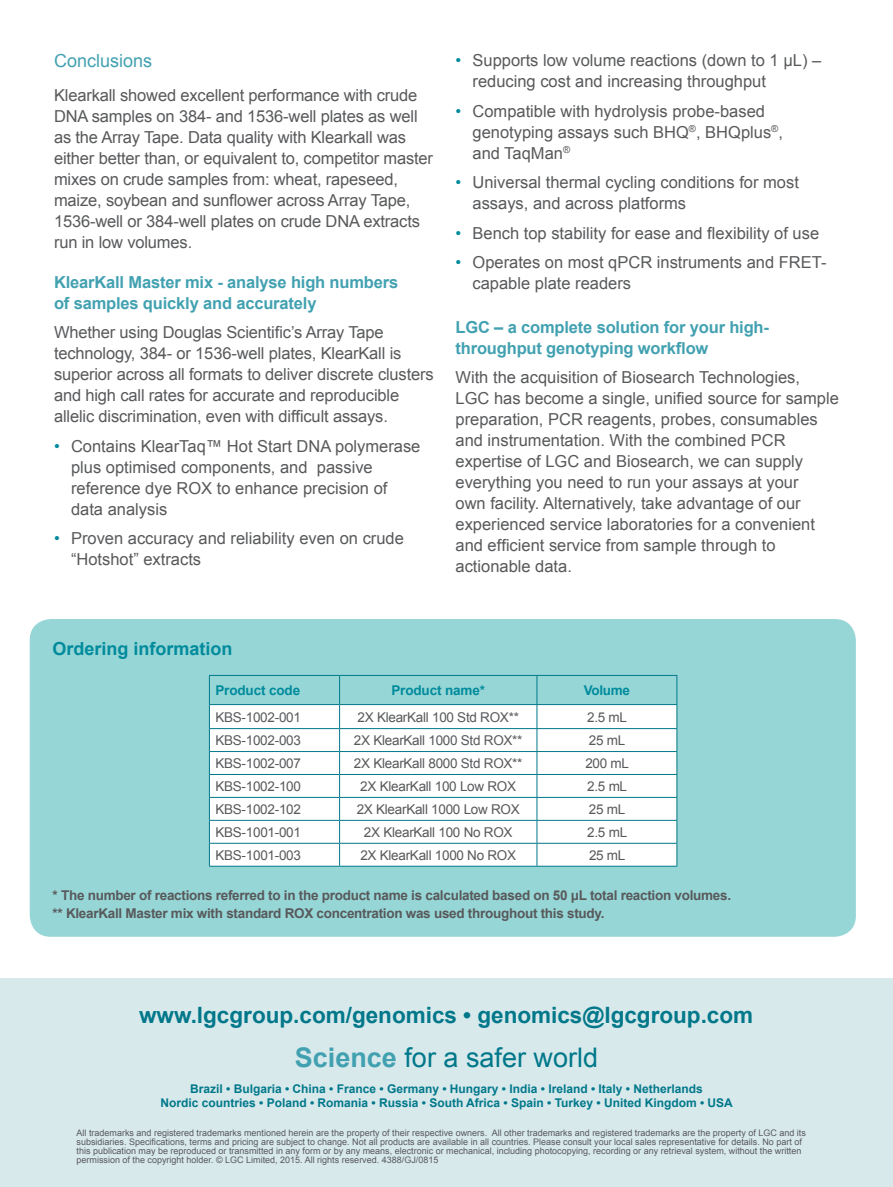
<style>
.page{position:relative;width:893px;height:1187px;background:#fff}
.page>*{position:absolute;margin:0;border:0;box-sizing:border-box;transform-origin:0 0}
.t1{font:27px "Arial";color:#00788a}
.t2{font:700 22.5px "Arial";color:#00788a}
.t3{font:700 18px "Arial";color:#008b9d}
.t4{font:18px "Arial";color:#42a1b1}
.t5{font:16.5px/21px "Arial";color:#58595b}
.t6{font:700 16.5px/21px "Arial";letter-spacing:-.01em;color:#42a1b1}
.t7{font:13.5px "Arial";letter-spacing:-.02em;color:#58595b}
.t8{font:700 13.5px/18px "Arial";letter-spacing:-.02em;color:#58595b}
.t9{font:700 13.5px "Arial";letter-spacing:-.01em;color:#008b9d}
.t10{font:700 12px/14.4px "Arial";color:#00788a;text-align:center}
.t11{font:9px/9px "Arial";color:#58595b}
.s1{color:#008b9d}
.s2{font-weight:700;color:#42a1b1}
</style>
<div class="page">
<div style="left:0;top:978px;width:893px;height:208px;background:#d8e9ec"></div>
<div style="left:30px;top:619px;width:826px;height:317px;background:#97d6d6;border-radius:21px"></div>
<svg style="left:209px;top:675px;width:468px;height:190px;background:#e2f1f2"></svg>
<hr style="left:209px;top:865px;width:131px;height:1px;background:#00788a">
<hr style="left:340px;top:865px;width:197px;height:1px;background:#00788a">
<hr style="left:537px;top:865px;width:140px;height:1px;background:#00788a">
<p class="t4" style="left:54px;top:49px;width:100px">Conclusions</p>
<p class="t5" style="left:54px;top:85px;width:381px">Klearkall showed excellent performance with crude DNA samples on 384- and 1536-well plates as well as the Array Tape. Data quality with Klearkall was either better than, or equivalent to, competitor master mixes on crude samples from: wheat, rapeseed, maize, soybean and sunflower across Array Tape, 1536-well or 384-well plates on crude DNA extracts run in low volumes.</p>
<p class="t6" style="left:54px;top:272px;width:346px">KlearKall Master mix - analyse high numbers of samples quickly and accurately</p>
<p class="t5" style="left:54px;top:322px;width:381px">Whether using Douglas Scientific’s Array Tape technology, 384- or 1536-well plates, KlearKall is superior across all formats to deliver discrete clusters and high call rates for accurate and reproducible allelic discrimination, even with difficult assays.</p>
<p class="t5" style="left:71px;top:435px;width:351px;text-indent:-17px"><span class="s1">•</span> Contains KlearTaq™ Hot Start DNA polymerase plus optimised components, and passive reference dye ROX to enhance precision of data analysis</p>
<p class="t5" style="left:71px;top:528px;width:334px;text-indent:-17px"><span class="s1">•</span> Proven accuracy and reliability even on crude “Hotshot” extracts</p>
<p class="t5" style="left:472px;top:50px;width:350px;text-indent:-17px"><span class="s1">•</span> Supports low volume reactions (down to 1 µL) – reducing cost and increasing throughput</p>
<p class="t5" style="left:472px;top:100px;width:312px;text-indent:-17px"><span class="s1">•</span> Compatible with hydrolysis probe-based genotyping assays such BHQ<sup>®</sup>, BHQplus<sup>®</sup>, and TaqMan<sup>®</sup></p>
<p class="t5" style="left:472px;top:172px;width:328px;text-indent:-17px"><span class="s1">•</span> Universal thermal cycling conditions for most assays, and across platforms</p>
<p class="t5" style="left:455px;top:222px;width:365px"><span class="s1">•</span> Bench top stability for ease and flexibility of use</p>
<p class="t5" style="left:472px;top:252px;width:355px;text-indent:-17px"><span class="s1">•</span> Operates on most qPCR instruments and FRET&shy;capable plate readers</p>
<p class="t6" style="left:455px;top:317px;width:315px">LGC – a complete solution for your high&shy;throughput genotyping workflow</p>
<p class="t5" style="left:455px;top:367px;width:385px">With the acquisition of Biosearch Technologies,<br>LGC has become a single, unified source for sample preparation, PCR reagents, probes, consumables and instrumentation. With the combined PCR expertise of LGC and Biosearch, we can supply everything you need to run your assays at your<br>own facility. Alternatively, take advantage of our experienced service laboratories for a convenient and efficient service from sample through to actionable data.</p>
<p class="t3" style="left:53px;top:636px;width:182px">Ordering information</p>
<p class="t9" style="left:215px;top:681px;width:86px">Product code</p>
<p class="t9" style="left:391px;top:681px;width:95px">Product name*</p>
<p class="t9" style="left:584px;top:681px;width:48px">Volume</p>
<p class="t7" style="left:215px;top:708px;width:87px">KBS-1002-001</p>
<p class="t7" style="left:358px;top:708px;width:163px">2X KlearKall 100 Std ROX**</p>
<p class="t7" style="left:587px;top:708px;width:41px">2.5 mL</p>
<p class="t7" style="left:215px;top:731px;width:87px">KBS-1002-003</p>
<p class="t7" style="left:354px;top:731px;width:170px">2X KlearKall 1000 Std ROX**</p>
<p class="t7" style="left:589px;top:731px;width:38px">25 mL</p>
<p class="t7" style="left:215px;top:754px;width:87px">KBS-1002-007</p>
<p class="t7" style="left:354px;top:754px;width:170px">2X KlearKall 8000 Std ROX**</p>
<p class="t7" style="left:585px;top:754px;width:45px">200 mL</p>
<p class="t7" style="left:215px;top:777px;width:87px">KBS-1002-100</p>
<p class="t7" style="left:360px;top:777px;width:157px">2X KlearKall 100 Low ROX</p>
<p class="t7" style="left:587px;top:777px;width:41px">2.5 mL</p>
<p class="t7" style="left:215px;top:800px;width:87px">KBS-1002-102</p>
<p class="t7" style="left:357px;top:800px;width:165px">2X KlearKall 1000 Low ROX</p>
<p class="t7" style="left:589px;top:800px;width:38px">25 mL</p>
<p class="t7" style="left:215px;top:823px;width:87px">KBS-1001-001</p>
<p class="t7" style="left:364px;top:823px;width:150px">2X KlearKall 100 No ROX</p>
<p class="t7" style="left:587px;top:823px;width:41px">2.5 mL</p>
<p class="t7" style="left:215px;top:846px;width:87px">KBS-1001-003</p>
<p class="t7" style="left:360px;top:846px;width:157px">2X KlearKall 1000 No ROX</p>
<p class="t7" style="left:589px;top:846px;width:38px">25 mL</p>
<p class="t8" style="left:53px;top:886px;width:680px">* The number of reactions referred to in the product name is calculated based on 50 μL total reaction volumes. ** KlearKall Master mix with standard ROX concentration was used throughout this study.</p>
<h2 class="t2" style="left:139px;top:999px;width:616px">www.lgcgroup.com/genomics • genomics@lgcgroup.com</h2>
<h1 class="t1" style="left:295px;top:1040px;width:305px"><span class="s2">Science</span> for a safer world</h1>
<p class="t10" style="left:161px;top:1081px;width:574px">Brazil • Bulgaria • China • France • Germany • Hungary • India • Ireland • Italy • Netherlands<br>Nordic countries • Poland • Romania • Russia • South Africa • Spain • Turkey • United Kingdom • USA</p>
<p class="t11" style="left:77px;top:1128px;width:731px">All trademarks and registered trademarks mentioned herein are the property of their respective owners. All other trademarks and registered trademarks are the property of LGC and its subsidiaries. Specifications, terms and pricing are subject to change. Not all products are available in all countries. Please consult your local sales representative for details. No part of this publication may be reproduced or transmitted in any form or by any means, electronic or mechanical, including photocopying, recording or any retrieval system, without the written permission of the copyright holder. © LGC Limited, 2015. All rights reserved. 4388/GJ/0815</p>
</div>
